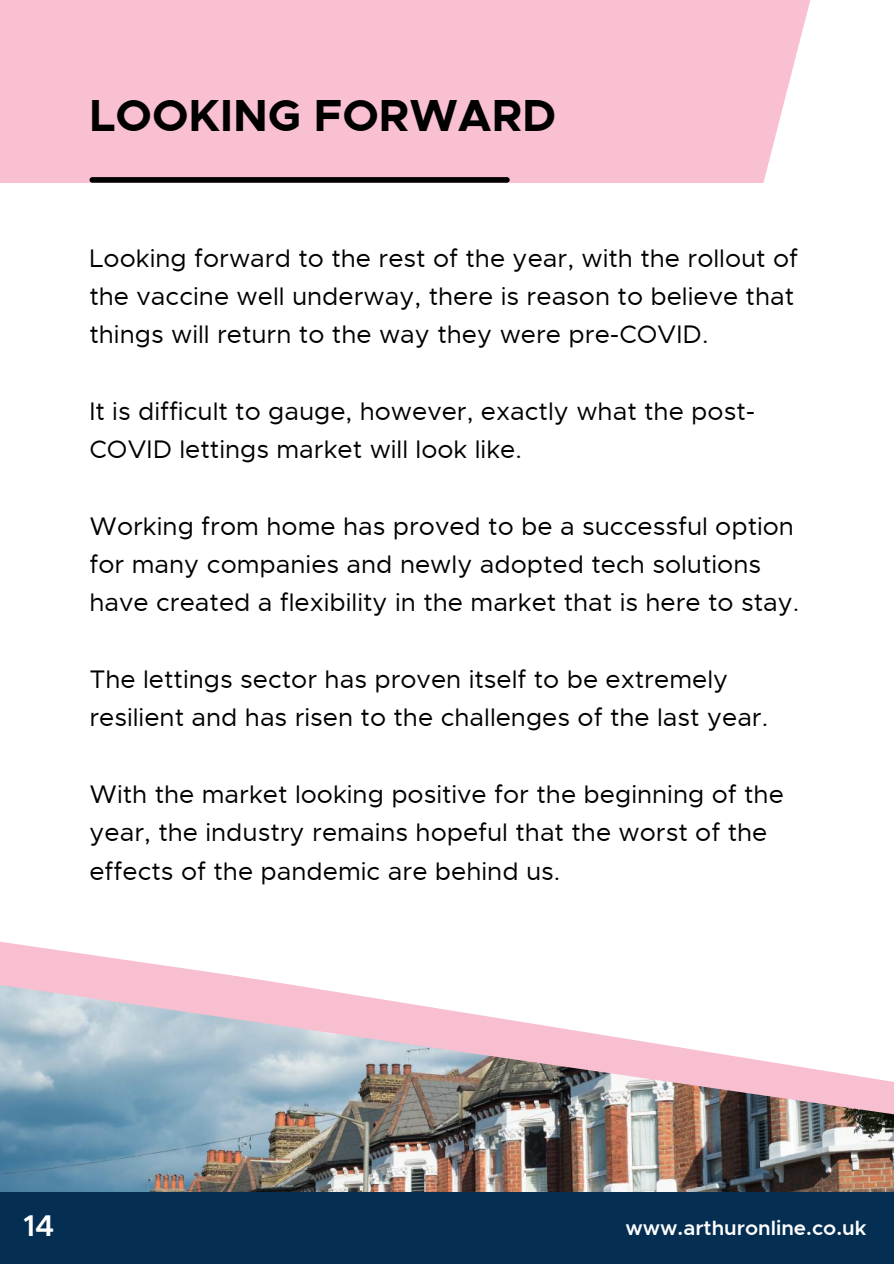
<style>
.page{position:relative;width:894px;height:1264px;background:#fff}
.page>*{position:absolute;margin:0;border:0;box-sizing:border-box;transform-origin:0 0}
.t1{font:700 45px "Metropolis";color:#000}
.t2{font:600 30px "Metropolis";color:#fff}
.t3{font:25.5px/38.2px "Metropolis";color:#000}
.t4{font:600 20.7px "Metropolis";color:#fff}
</style>
<div class="page">
<img style="left:0;top:1119px;width:893px;height:73px">
<img style="left:0;top:941px;width:893px;height:178px">
<svg style="left:130px;top:941px;width:763px;height:146px"></svg>
<div style="left:0;top:1192px;width:893px;height:71px;background:#042e52"></div>
<div style="left:0;top:0;width:893px;height:182px;background:#f8c0d1"></div>
<div style="left:92px;top:177px;width:415px;height:6px;background:#000"></div>
<svg style="left:759px;top:0;width:134px;height:183px"></svg>
<h1 class="t1" style="left:89px;top:87px;width:468px">LOOKING FORWARD</h1>
<p class="t3" style="left:89px;top:239px;width:710px">Looking forward to the rest of the year, with the rollout of the vaccine well underway, there is reason to believe that things will return to the way they were pre-COVID.</p>
<p class="t3" style="left:89px;top:392px;width:667px">It is difficult to gauge, however, exactly what the post-<br>COVID lettings market will look like.</p>
<p class="t3" style="left:89px;top:507px;width:711px">Working from home has proved to be a successful option for many companies and newly adopted tech solutions have created a flexibility in the market that is here to stay.</p>
<p class="t3" style="left:89px;top:660px;width:680px">The lettings sector has proven itself to be extremely resilient and has risen to the challenges of the last year.</p>
<p class="t3" style="left:89px;top:775px;width:695px">With the market looking positive for the beginning of the year, the industry remains hopeful that the worst of the effects of the pandemic are behind us.</p>
<p class="t2" style="left:23px;top:1206px;width:33px">14</p>
<p class="t4" style="left:625px;top:1214px;width:242px">www.arthuronline.co.uk</p>
</div>
